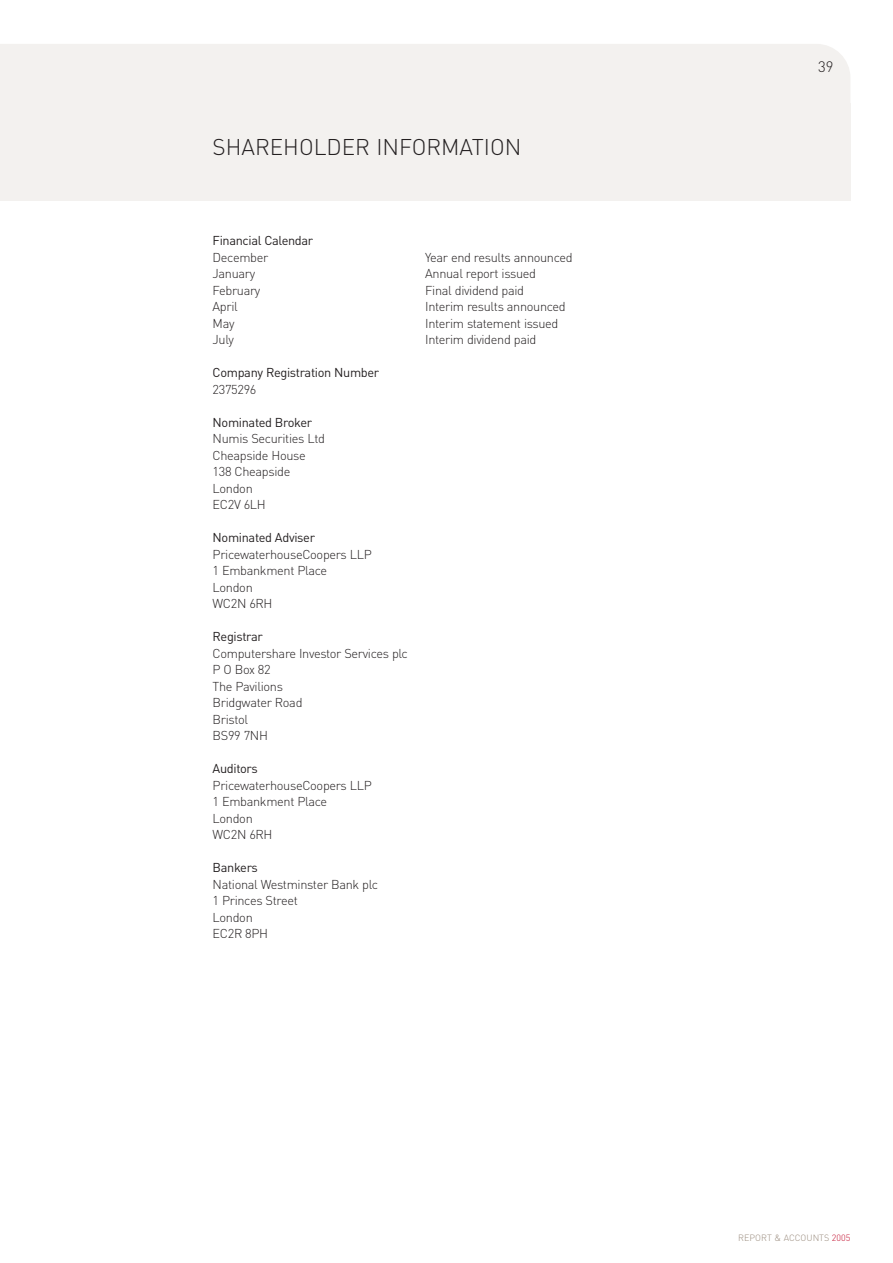
<style>
.page{position:relative;width:893px;height:1263px;background:#fff}
.page>*{position:absolute;margin:0;border:0;box-sizing:border-box;transform-origin:0 0}
.t1{font:300 22.5px "DIN";color:#231f20}
.t2{font:300 15px "DIN";color:#231f20}
.t3{font:300 12.75px/16.5px "DIN";letter-spacing:-.025em;color:#231f20}
.t4{font:12.75px "DIN";letter-spacing:-.025em;color:#231f20}
.t5{font:300 9px "DIN";color:#998b7d}
.s1{color:#c3102f}
</style>
<div class="page">
<div style="left:0;top:44px;width:850px;height:59px;background:#f3f1ef"></div>
<div style="left:0;top:103px;width:850px;height:98px;background:#f3f1ef"></div>
<h1 class="t1" style="left:213px;top:139px;width:310px">SHAREHOLDER INFORMATION</h1>
<p class="t4" style="left:213px;top:236px;width:102px">Financial Calendar</p>
<p class="t3" style="left:213px;top:251px;width:57px">December</p>
<p class="t3" style="left:425px;top:251px;width:149px">Year end results announced</p>
<p class="t3" style="left:213px;top:268px;width:44px">January</p>
<p class="t3" style="left:425px;top:268px;width:112px">Annual report issued</p>
<p class="t3" style="left:213px;top:284px;width:49px">February</p>
<p class="t3" style="left:425px;top:284px;width:100px">Final dividend paid</p>
<p class="t3" style="left:213px;top:301px;width:27px">April</p>
<p class="t3" style="left:425px;top:301px;width:142px">Interim results announced</p>
<p class="t3" style="left:213px;top:317px;width:23px">May</p>
<p class="t3" style="left:425px;top:317px;width:135px">Interim statement issued</p>
<p class="t3" style="left:213px;top:334px;width:23px">July</p>
<p class="t3" style="left:425px;top:334px;width:113px">Interim dividend paid</p>
<p class="t4" style="left:213px;top:368px;width:168px">Company Registration Number</p>
<p class="t3" style="left:213px;top:383px;width:45px">2375296</p>
<p class="t4" style="left:213px;top:418px;width:101px">Nominated Broker</p>
<p class="t3" style="left:213px;top:433px;width:114px">Numis Securities Ltd<br>Cheapside House<br>138 Cheapside<br>London<br>EC2V 6LH</p>
<p class="t4" style="left:213px;top:533px;width:104px">Nominated Adviser</p>
<p class="t3" style="left:213px;top:548px;width:161px">PricewaterhouseCoopers LLP<br>1 Embankment Place<br>London<br>WC2N 6RH</p>
<p class="t4" style="left:213px;top:632px;width:52px">Registrar</p>
<p class="t3" style="left:213px;top:647px;width:197px">Computershare Investor Services plc<br>P O Box 82<br>The Pavilions<br>Bridgwater Road<br>Bristol<br>BS99 7NH</p>
<p class="t4" style="left:213px;top:764px;width:47px">Auditors</p>
<p class="t3" style="left:213px;top:779px;width:161px">PricewaterhouseCoopers LLP<br>1 Embankment Place<br>London<br>WC2N 6RH</p>
<p class="t4" style="left:213px;top:863px;width:47px">Bankers</p>
<p class="t3" style="left:213px;top:878px;width:167px">National Westminster Bank plc<br>1 Princes Street<br>London<br>EC2R 8PH</p>
<p class="t2" style="left:818px;top:62px;width:17px">39</p>
<p class="t5" style="left:738px;top:1235px;width:114px">REPORT &amp; ACCOUNTS <span class="s1">2005</span></p>
</div>
